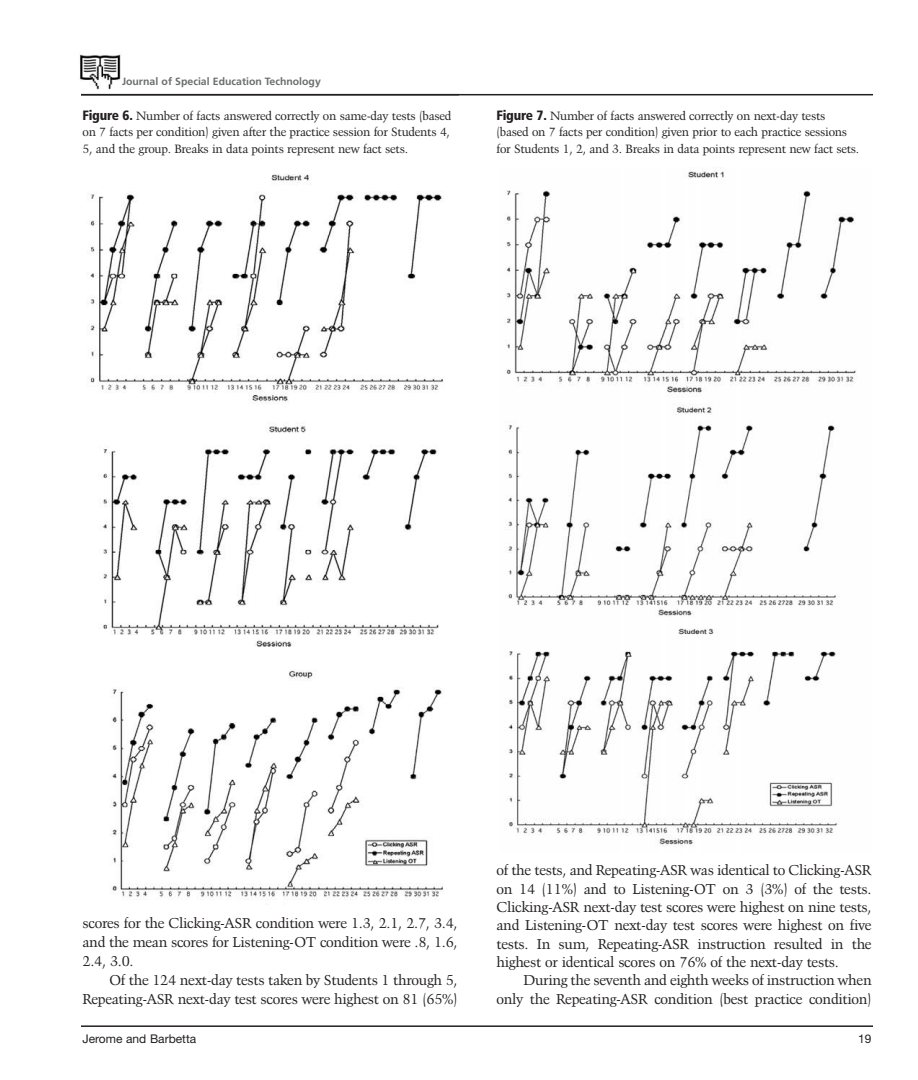
<style>
.page{position:relative;width:918px;height:1080px;background:#fff}
.page>*{position:absolute;margin:0;border:0;box-sizing:border-box;transform-origin:0 0}
.t1{font:14.25px/18.3px "Kuenstler 480 BT";letter-spacing:-.015em;color:#231f20;text-align:justify}
.t2{font:12px/16.5px "Kuenstler 480 BT";letter-spacing:-.015em;color:#231f20;text-align:justify}
.t3{font:12px "Helvetica Neue";color:#231f20}
.t4{font:700 10.5px "Frutiger";color:#6c6d70}
.s1{font-family:"Frutiger";font-weight:900;font-stretch:condensed;font-size:13.5px}
</style>
<div class="page">
<img style="left:78px;top:54px;width:43px;height:36px">
<hr style="left:81px;top:94px;width:792px;height:1px;background:#231f20">
<hr style="left:81px;top:1025px;width:792px;height:2px;background:#231f20">
<img style="left:89px;top:174px;width:354px;height:725px">
<img style="left:505px;top:170px;width:352px;height:677px">
<p class="t4" style="left:122px;top:77px;width:200px">Journal of Special Education Technology</p>
<p class="t2" style="left:82px;top:108px;width:370px"><span class="s1">Figure 6.</span> Number of facts answered correctly on same-day tests (based on 7 facts per condition) given after the practice session for Students 4, 5, and the group. Breaks in data points represent new fact sets.</p>
<p class="t2" style="left:496px;top:108px;width:364px;text-align:left"><span class="s1">Figure 7.</span> Number of facts answered correctly on next-day tests (based on 7 facts per condition) given prior to each practice sessions for Students 1, 2, and 3. Breaks in data points represent new fact sets.</p>
<p class="t1" style="left:82px;top:914px;width:377px;line-height:19px">scores for the Clicking-ASR condition were 1.3, 2.1, 2.7, 3.4, and the mean scores for Listening-OT condition were .8, 1.6, 2.4, 3.0.</p>
<p class="t1" style="left:82px;top:971px;width:377px;line-height:19px;text-align:right">Of the 124 next-day tests taken by Students 1 through 5,<br>Repeating-ASR next-day test scores were highest on 81 (65%)</p>
<p class="t1" style="left:496px;top:862px;width:377px">of the tests, and Repeating-ASR was identical to Clicking-ASR on 14 (11%) and to Listening-OT on 3 (3%) of the tests.<br>Clicking-ASR next-day test scores were highest on nine tests, and Listening-OT next-day test scores were highest on five tests. In sum, Repeating-ASR instruction resulted in the highest or identical scores on 76% of the next-day tests.</p>
<p class="t1" style="left:497px;top:972px;width:377px;text-align:right">During the seventh and eighth weeks of instruction when only the Repeating-ASR condition (best practice condition)</p>
<p class="t3" style="left:82px;top:1032px;width:115px">Jerome and Barbetta</p>
<p class="t3" style="left:858px;top:1032px;width:15px">19</p>
</div>
